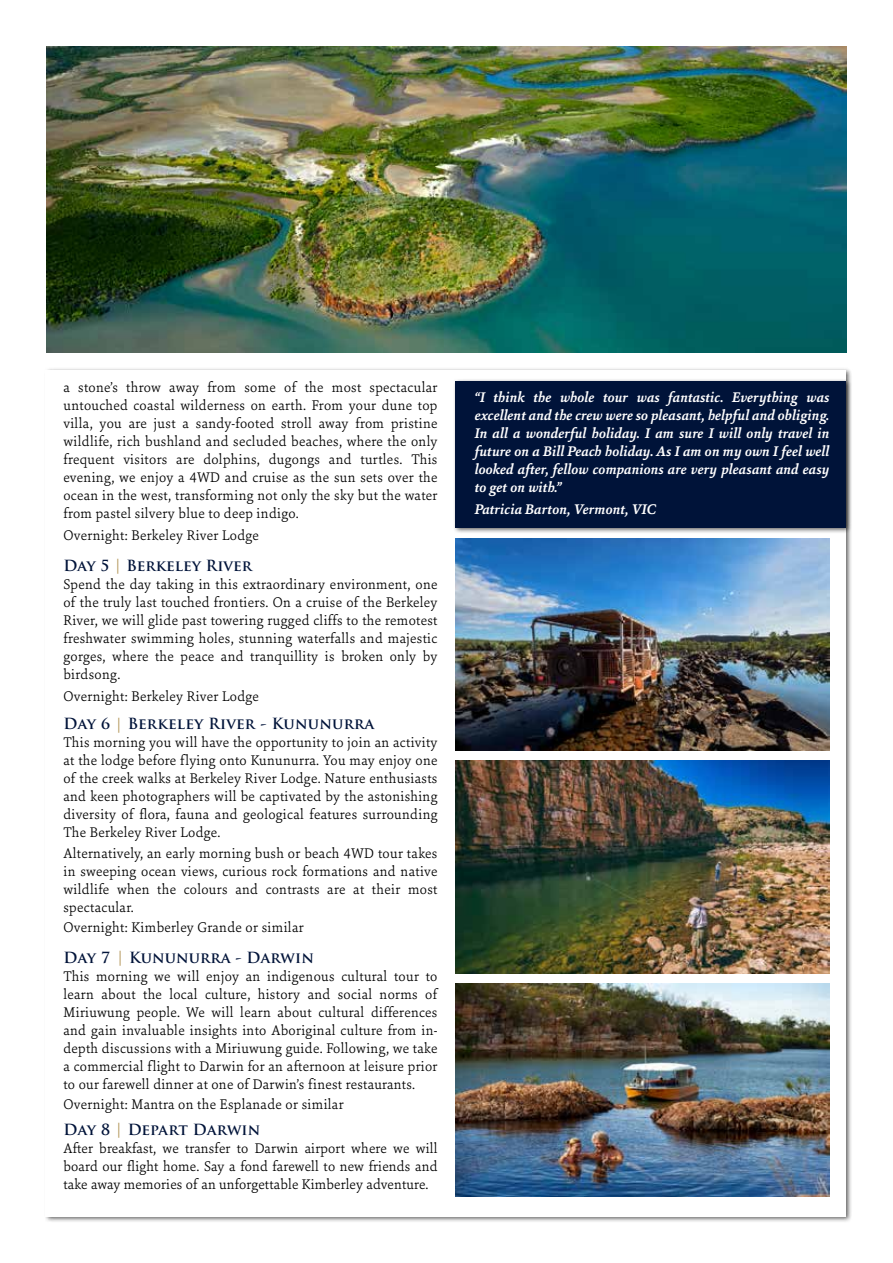
<style>
.page{position:relative;width:893px;height:1263px;background:#fff}
.page>*{position:absolute;margin:0;border:0;box-sizing:border-box;transform-origin:0 0}
.t1{font:300 15px/18px "Sina Nova";letter-spacing:.02em;color:#000;text-align:justify}
.t2{font:italic 700 15px/18px "Sina Nova";color:#fff;text-align:justify}
.t3{font:700 15px "Trajan Pro";letter-spacing:.01em;color:#001339}
.s1{color:#b4975a}
</style>
<div class="page">
<div style="left:44px;top:367px;width:809px;height:856px;background:#000;opacity:.6"></div>
<div style="left:46px;top:370px;width:800px;height:846px;background:#fff"></div>
<img style="left:455px;top:983px;width:374px;height:213px">
<img style="left:47px;top:47px;width:799px;height:306px">
<div style="left:453px;top:378px;width:399px;height:156px;background:#000;opacity:.6"></div>
<div style="left:455px;top:381px;width:391px;height:146px;background:#001339"></div>
<img style="left:456px;top:761px;width:373px;height:212px">
<img style="left:455px;top:538px;width:374px;height:213px">
<p class="t1" style="left:63px;top:377px;width:376px">a stone’s throw away from some of the most spectacular untouched coastal wilderness on earth. From your dune top villa, you are just a sandy-footed stroll away from pristine wildlife, rich bushland and secluded beaches, where the only frequent visitors are dolphins, dugongs and turtles. This evening, we enjoy a 4WD and cruise as the sun sets over the ocean in the west, transforming not only the sky but the water from pastel silvery blue to deep indigo.</p>
<p class="t1" style="left:63px;top:526px;width:197px">Overnight: Berkeley River Lodge</p>
<p class="t3" style="left:63px;top:556px;width:190px">Day 5 <span class="s1">|</span> Berkeley River</p>
<p class="t1" style="left:63px;top:574px;width:376px">Spend the day taking in this extraordinary environment, one of the truly last touched frontiers. On a cruise of the Berkeley River, we will glide past towering rugged cliffs to the remotest freshwater swimming holes, stunning waterfalls and majestic gorges, where the peace and tranquillity is broken only by birdsong.</p>
<p class="t1" style="left:63px;top:687px;width:197px">Overnight: Berkeley River Lodge</p>
<p class="t3" style="left:63px;top:715px;width:312px">Day 6 <span class="s1">|</span> Berkeley River - Kununurra</p>
<p class="t1" style="left:63px;top:733px;width:376px">This morning you will have the opportunity to join an activity at the lodge before flying onto Kununurra. You may enjoy one of the creek walks at Berkeley River Lodge. Nature enthusiasts and keen photographers will be captivated by the astonishing diversity of flora, fauna and geological features surrounding The Berkeley River Lodge.</p>
<p class="t1" style="left:63px;top:843px;width:375px">Alternatively, an early morning bush or beach 4WD tour takes in sweeping ocean views, curious rock formations and native wildlife when the colours and contrasts are at their most spectacular.</p>
<p class="t1" style="left:63px;top:917px;width:242px">Overnight: Kimberley Grande or similar</p>
<p class="t3" style="left:63px;top:948px;width:252px">Day 7 <span class="s1">|</span> Kununurra - Darwin</p>
<p class="t1" style="left:63px;top:966px;width:375px">This morning we will enjoy an indigenous cultural tour to learn about the local culture, history and social norms of Miriuwung people. We will learn about cultural differences and gain invaluable insights into Aboriginal culture from in&shy;depth discussions with a Miriuwung guide. Following, we take a commercial flight to Darwin for an afternoon at leisure prior to our farewell dinner at one of Darwin’s finest restaurants.</p>
<p class="t1" style="left:63px;top:1094px;width:282px">Overnight: Mantra on the Esplanade or similar</p>
<p class="t3" style="left:63px;top:1120px;width:198px">Day 8 <span class="s1">|</span> Depart Darwin</p>
<p class="t1" style="left:63px;top:1139px;width:376px">After breakfast, we transfer to Darwin airport where we will board our flight home. Say a fond farewell to new friends and take away memories of an unforgettable Kimberley adventure.</p>
<p class="t2" style="left:475px;top:388px;width:356px">“I think the whole tour was fantastic. Everything was excellent and the crew were so pleasant, helpful and obliging.<br>In all a wonderful holiday. I am sure I will only travel in future on a Bill Peach holiday. As I am on my own I feel well looked after, fellow companions are very pleasant and easy to get on with.”</p>
<p class="t2" style="left:475px;top:500px;width:183px">Patricia Barton, Vermont, VIC</p>
</div>
